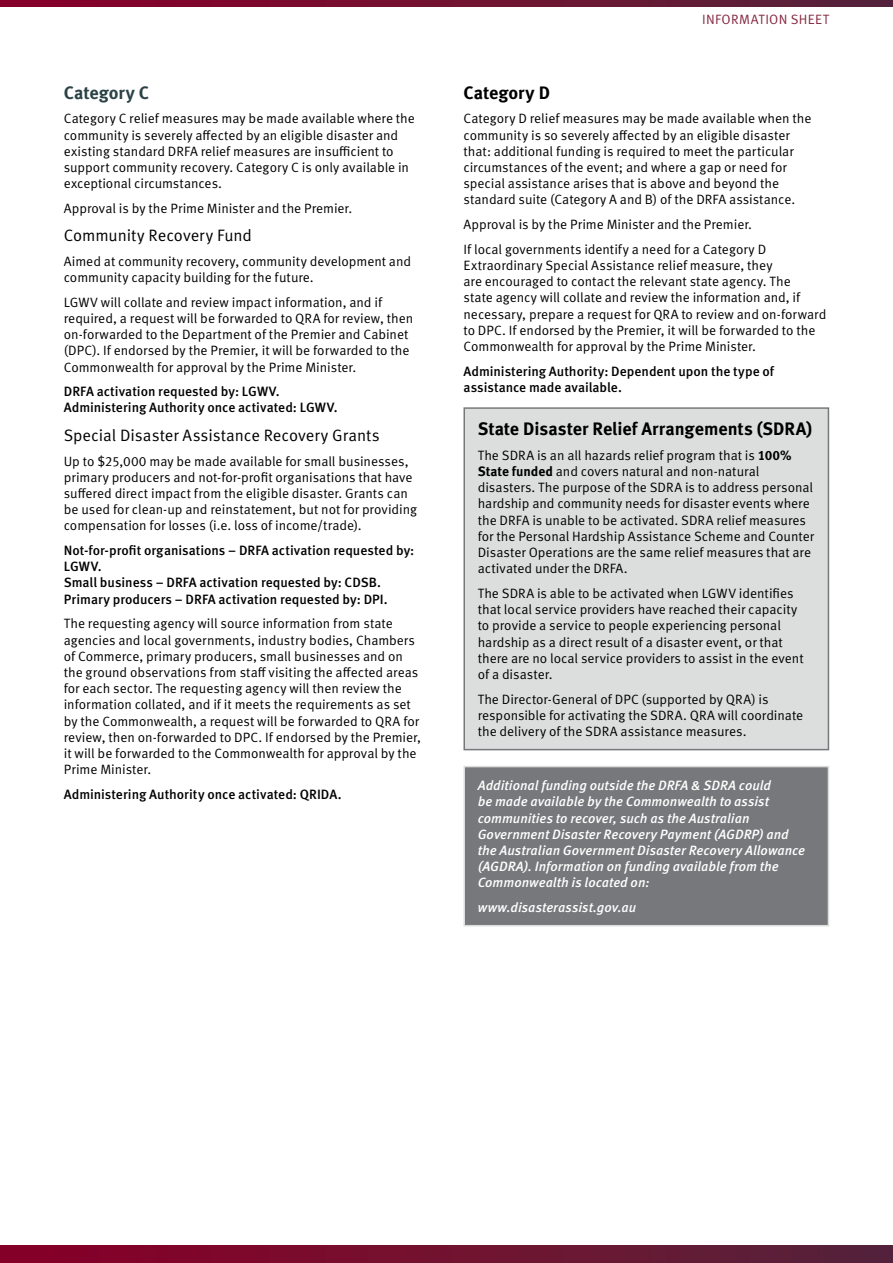
<style>
.page{position:relative;width:893px;height:1263px;background:#fff}
.page>*{position:absolute;margin:0;border:0;box-sizing:border-box;transform-origin:0 0}
._3_-_Sub_Heading{font:700 18px "Meta Pro";color:#000}
._3_-_Sub_Heading-2{font:700 18px "Meta Pro";color:#2b4346}
._7_-_Under_Subheading{font:16.5px "Meta Pro Norm";letter-spacing:-.005em;color:#000}
._2_-_Body_text{font:13.5px/16.2px "Meta Pro Norm";letter-spacing:-.005em;color:#000}
._11_-_Bold_Body{font:500 13.5px/16.2px "Meta Pro";color:#000}
._11_-_Bold_Body-2{font:italic 500 13.5px/16.2px "Meta Pro";color:#fff}
.t1{font:13.5px "Meta Pro Norm";letter-spacing:.025em;color:#86283f}
.s1{font-family:"Meta Pro";font-weight:700}
</style>
<div class="page">
<div style="left:0;top:1246px;width:893px;height:17px;background:linear-gradient(to right,#8a0027,#56243a)"></div>
<svg style="left:0;top:0;width:893px;height:6px;background:#701130"></svg>
<div style="left:464px;top:408px;width:364px;height:342px;background:#dcdddd"></div>
<div style="left:463px;top:407px;width:366px;height:343px;border:2px solid #77787b"></div>
<div style="left:464px;top:766px;width:364px;height:160px;background:#77787b"></div>
<div style="left:463px;top:766px;width:366px;height:160px;border:2px solid #dcdddd"></div>
<p class="_3_-_Sub_Heading-2" style="left:64px;top:78px;width:87px">Category C</p>
<p class="_2_-_Body_text" style="left:64px;top:110px;width:353px">Category C relief measures may be made available where the community is severely affected by an eligible disaster and existing standard DRFA relief measures are insufficient to support community recovery. Category C is only available in exceptional circumstances.</p>
<p class="_2_-_Body_text" style="left:64px;top:199px;width:290px">Approval is by the Prime Minister and the Premier.</p>
<p class="_7_-_Under_Subheading" style="left:64px;top:223px;width:190px">Community Recovery Fund</p>
<p class="_2_-_Body_text" style="left:64px;top:252px;width:349px">Aimed at community recovery, community development and community capacity building for the future.</p>
<p class="_2_-_Body_text" style="left:64px;top:293px;width:351px">LGWV will collate and review impact information, and if required, a request will be forwarded to QRA for review, then on-forwarded to the Department of the Premier and Cabinet (DPC). If endorsed by the Premier, it will be forwarded to the Commonwealth for approval by the Prime Minister.</p>
<p class="_11_-_Bold_Body" style="left:64px;top:383px;width:275px">DRFA activation requested by: LGWV.<br>Administering Authority once activated: LGWV.</p>
<p class="_7_-_Under_Subheading" style="left:64px;top:423px;width:317px">Special Disaster Assistance Recovery Grants</p>
<p class="_2_-_Body_text" style="left:64px;top:452px;width:355px">Up to $25,000 may be made available for small businesses, primary producers and not-for-profit organisations that have suffered direct impact from the eligible disaster. Grants can be used for clean-up and reinstatement, but not for providing compensation for losses (i.e. loss of income/trade).</p>
<p class="_11_-_Bold_Body" style="left:64px;top:541px;width:352px">Not-for-profit organisations – DRFA activation requested by:<br>LGWV.<br>Small business – DRFA activation requested by: CDSB.<br>Primary producers – DRFA activation requested by: DPI.</p>
<p class="_2_-_Body_text" style="left:64px;top:615px;width:359px">The requesting agency will source information from state agencies and local governments, industry bodies, Chambers of Commerce, primary producers, small businesses and on the ground observations from staff visiting the affected areas for each sector. The requesting agency will then review the information collated, and if it meets the requirements as set by the Commonwealth, a request will be forwarded to QRA for review, then on-forwarded to DPC. If endorsed by the Premier, it will be forwarded to the Commonwealth for approval by the Prime Minister.</p>
<p class="_11_-_Bold_Body" style="left:64px;top:785px;width:279px">Administering Authority once activated: QRIDA.</p>
<p class="t1" style="left:702px;top:9px;width:128px">INFORMATION SHEET</p>
<p class="_3_-_Sub_Heading" style="left:463px;top:78px;width:88px">Category D</p>
<p class="_2_-_Body_text" style="left:463px;top:110px;width:349px">Category D relief measures may be made available when the community is so severely affected by an eligible disaster that: additional funding is required to meet the particular circumstances of the event; and where a gap or need for special assistance arises that is above and beyond the standard suite (Category A and B) of the DRFA assistance.</p>
<p class="_2_-_Body_text" style="left:463px;top:215px;width:290px">Approval is by the Prime Minister and the Premier.</p>
<p class="_2_-_Body_text" style="left:463px;top:240px;width:364px">If local governments identify a need for a Category D Extraordinary Special Assistance relief measure, they<br>are encouraged to contact the relevant state agency. The<br>state agency will collate and review the information and, if necessary, prepare a request for QRA to review and on-forward to DPC. If endorsed by the Premier, it will be forwarded to the Commonwealth for approval by the Prime Minister.</p>
<p class="_11_-_Bold_Body" style="left:463px;top:362px;width:312px">Administering Authority: Dependent upon the type of assistance made available.</p>
<p class="_3_-_Sub_Heading" style="left:478px;top:415px;width:336px">State Disaster Relief Arrangements (SDRA)</p>
<p class="_2_-_Body_text" style="left:478px;top:446px;width:338px">The SDRA is an all hazards relief program that is <span class="s1">100% State funded</span> and covers natural and non-natural disasters. The purpose of the SDRA is to address personal hardship and community needs for disaster events where the DRFA is unable to be activated. SDRA relief measures for the Personal Hardship Assistance Scheme and Counter Disaster Operations are the same relief measures that are activated under the DRFA.</p>
<p class="_2_-_Body_text" style="left:478px;top:584px;width:327px">The SDRA is able to be activated when LGWV identifies that local service providers have reached their capacity to provide a service to people experiencing personal hardship as a direct result of a disaster event, or that there are no local service providers to assist in the event of a disaster.</p>
<p class="_2_-_Body_text" style="left:478px;top:690px;width:327px">The Director-General of DPC (supported by QRA) is responsible for activating the SDRA. QRA will coordinate the delivery of the SDRA assistance measures.</p>
<p class="_11_-_Bold_Body-2" style="left:478px;top:777px;width:329px">Additional funding outside the DRFA &amp; SDRA could<br>be made available by the Commonwealth to assist communities to recover, such as the Australian Government Disaster Recovery Payment (AGDRP) and the Australian Government Disaster Recovery Allowance (AGDRA). Information on funding available from the Commonwealth is located on:</p>
<p class="_11_-_Bold_Body-2" style="left:478px;top:898px;width:160px">www.disasterassist.gov.au</p>
</div>
